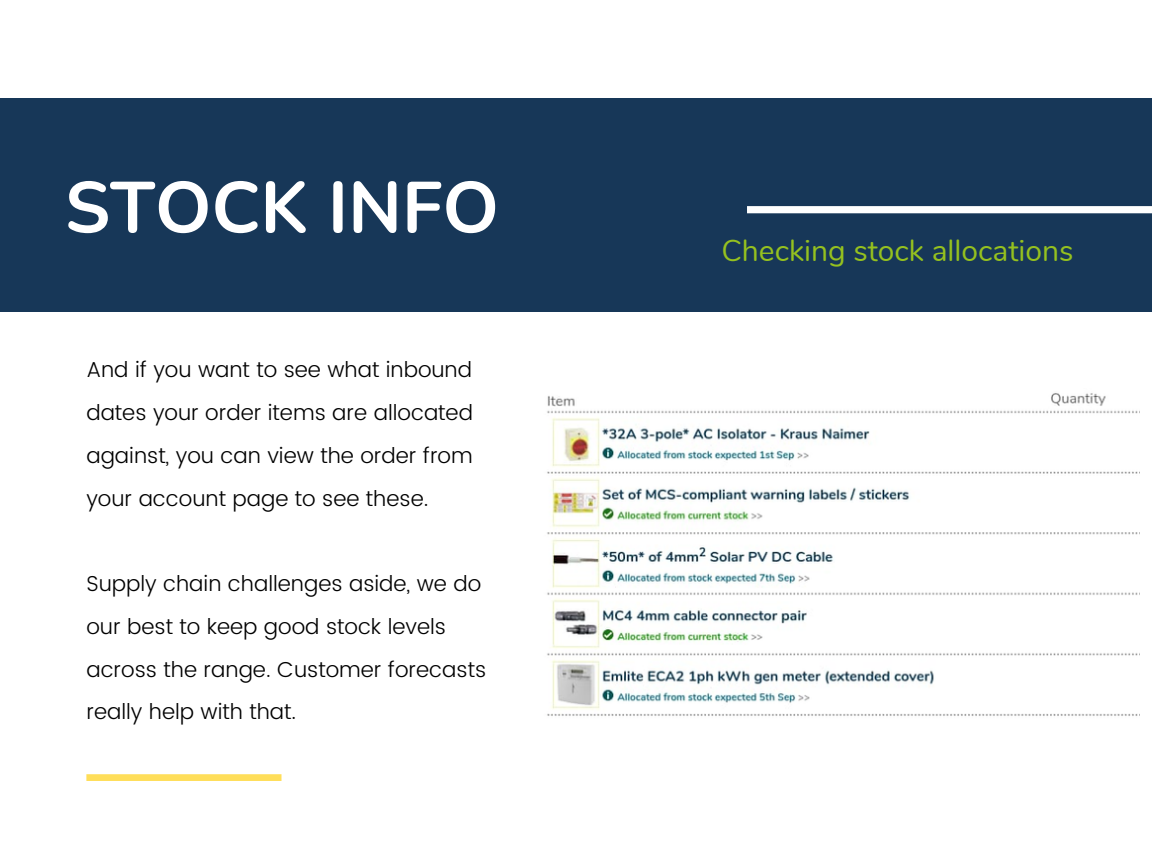
<style>
.page{position:relative;width:1152px;height:864px;background:#fff}
.page>*{position:absolute;margin:0;border:0;box-sizing:border-box;transform-origin:0 0}
.t1{font:700 72px "Nunito";color:#fff}
.t2{font:30px "Nunito";color:#95c11f}
.t3{font:300 21.6px/42.8px "Poppins";color:#000;text-align:justify}
</style>
<div class="page">
<div style="left:0;top:98px;width:1152px;height:213px;background:#173758"></div>
<div style="left:747px;top:206px;width:405px;height:7px;background:#fff"></div>
<div style="left:86px;top:774px;width:196px;height:7px;background:#ffde59"></div>
<img style="left:547px;top:393px;width:591px;height:323px">
<p class="t1" style="left:65px;top:160px;width:436px">STOCK INFO</p>
<p class="t3" style="left:86px;top:348px;width:388px">And if you want to see what inbound dates your order items are allocated against, you can view the order from your account page to see these.</p>
<p class="t3" style="left:86px;top:562px;width:401px;text-align:left">Supply chain challenges aside, we do our best to keep good stock levels across the range. Customer forecasts really help with that.</p>
<p class="t2" style="left:722px;top:230px;width:354px">Checking stock allocations</p>
</div>
